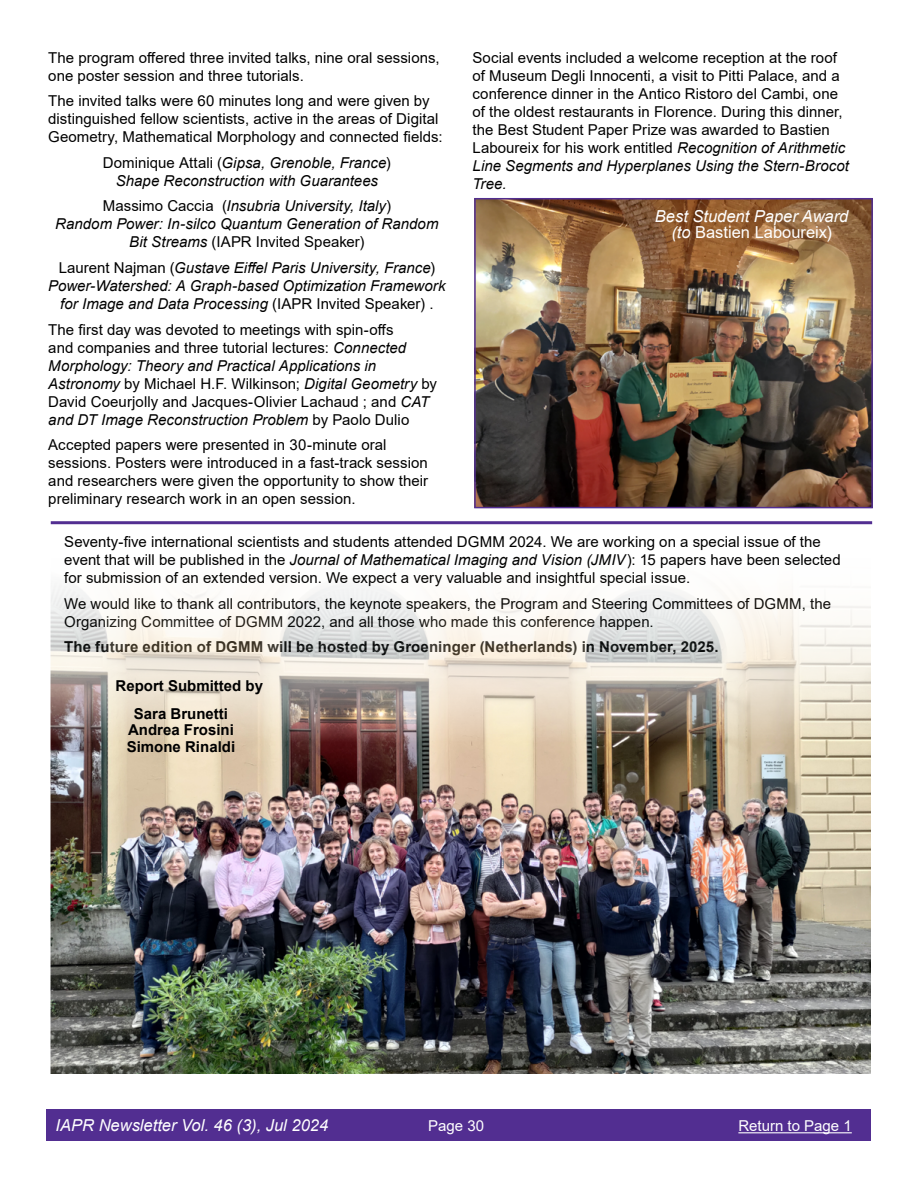
<style>
.page{position:relative;width:918px;height:1188px;background:#fff}
.page>*{position:absolute;margin:0;border:0;box-sizing:border-box;transform-origin:0 0}
.t1{font:italic 16.5px/16.5px "Arial";color:#fff;text-align:center}
.t2{font:15px/18px "Arial";letter-spacing:.005em;color:#000}
.t3{font:italic 15px/18px "Arial";color:#000;text-align:center}
.t4{font:700 15px/27.3px "Arial";color:#000}
.t5{font:15px "Arial";color:#fff}
.s1{font-style:normal}
.s2{font-style:italic}
</style>
<div class="page">
<div style="left:46px;top:1110px;width:825px;height:31px;background:#522e91"></div>
<hr style="left:738px;top:1132px;width:114px;height:1px;background:#fff">
<img style="left:477px;top:201px;width:393px;height:304px">
<div style="left:474px;top:198px;width:399px;height:310px;border:2px solid #522e91"></div>
<img style="left:51px;top:586px;width:820px;height:488px">
<hr style="left:51px;top:521px;width:821px;height:3px;background:#522e91">
<p class="t2" style="left:48px;top:48px;width:393px">The program offered three invited talks, nine oral sessions, one poster session and three tutorials.</p>
<p class="t2" style="left:48px;top:92px;width:396px">The invited talks were 60 minutes long and were given by distinguished fellow scientists, active in the areas of Digital<br>Geometry, Mathematical Morphology and connected fields:</p>
<p class="t3" style="left:103px;top:154px;width:289px"><span class="s1">Dominique Attali (</span>Gipsa, Grenoble, France<span class="s1">)<br></span>Shape Reconstruction with Guarantees</p>
<p class="t3" style="left:55px;top:197px;width:385px"><span class="s1">Massimo Caccia (</span>Insubria University, Italy<span class="s1">)<br></span>Random Power: In-silco Quantum Generation of Random<br>Bit Streams <span class="s1">(IAPR Invited Speaker)</span></p>
<p class="t3" style="left:48px;top:259px;width:399px"><span class="s1">Laurent Najman (</span>Gustave Eiffel Paris University, France<span class="s1">)<br></span>Power-Watershed: A Graph-based Optimization Framework for Image and Data Processing <span class="s1">(IAPR Invited Speaker) .</span></p>
<p class="t2" style="left:48px;top:320px;width:390px">The first day was devoted to meetings with spin-offs<br>and companies and three tutorial lectures: <span class="s2">Connected Morphology: Theory and Practical Applications in Astronomy</span> by Michael H.F. Wilkinson; <span class="s2">Digital Geometry</span> by David Coeurjolly and Jacques-Olivier Lachaud ; and <span class="s2">CAT and DT Image Reconstruction Problem</span> by Paolo Dulio</p>
<p class="t2" style="left:48px;top:436px;width:381px">Accepted papers were presented in 30-minute oral sessions. Posters were introduced in a fast-track session and researchers were given the opportunity to show their preliminary research work in an open session.</p>
<p class="t2" style="left:473px;top:48px;width:378px">Social events included a welcome reception at the roof of Museum Degli Innocenti, a visit to Pitti Palace, and a conference dinner in the Antico Ristoro del Cambi, one of the oldest restaurants in Florence. During this dinner, the Best Student Paper Prize was awarded to Bastien Laboureix for his work entitled <span class="s2">Recognition of Arithmetic Line Segments and Hyperplanes Using the Stern-Brocot Tree.</span></p>
<p class="t1" style="left:655px;top:208px;width:195px">Best Student Paper Award (to <span class="s1">Bastien Laboureix)</span></p>
<p class="t2" style="left:64px;top:533px;width:778px">Seventy-five international scientists and students attended DGMM 2024. We are working on a special issue of the event that will be published in the <span class="s2">Journal of Mathematical Imaging and Vision (JMIV</span>): 15 papers have been selected for submission of an extended version. We expect a very valuable and insightful special issue.</p>
<p class="t2" style="left:64px;top:594px;width:768px">We would like to thank all contributors, the keynote speakers, the Program and Steering Committees of DGMM, the<br>Organizing Committee of DGMM 2022, and all those who made this conference happen.</p>
<p class="t4" style="left:64px;top:634px;width:656px">The future edition of DGMM will be hosted by Groeninger (Netherlands) in November, 2025.</p>
<p class="t4" style="left:134px;top:673px;width:131px;text-indent:-18px">Report Submitted by<br>Sara Brunetti</p>
<p class="t4" style="left:127px;top:722px;width:110px;line-height:16.5px">Andrea Frosini<br>Simone Rinaldi</p>
<p class="t1" style="left:56px;top:1117px;width:274px">IAPR Newsletter Vol. 46 (3), Jul 2024</p>
<p class="t5" style="left:428px;top:1116px;width:57px">Page 30</p>
<p class="t5" style="left:738px;top:1116px;width:115px">Return to Page 1</p>
</div>
